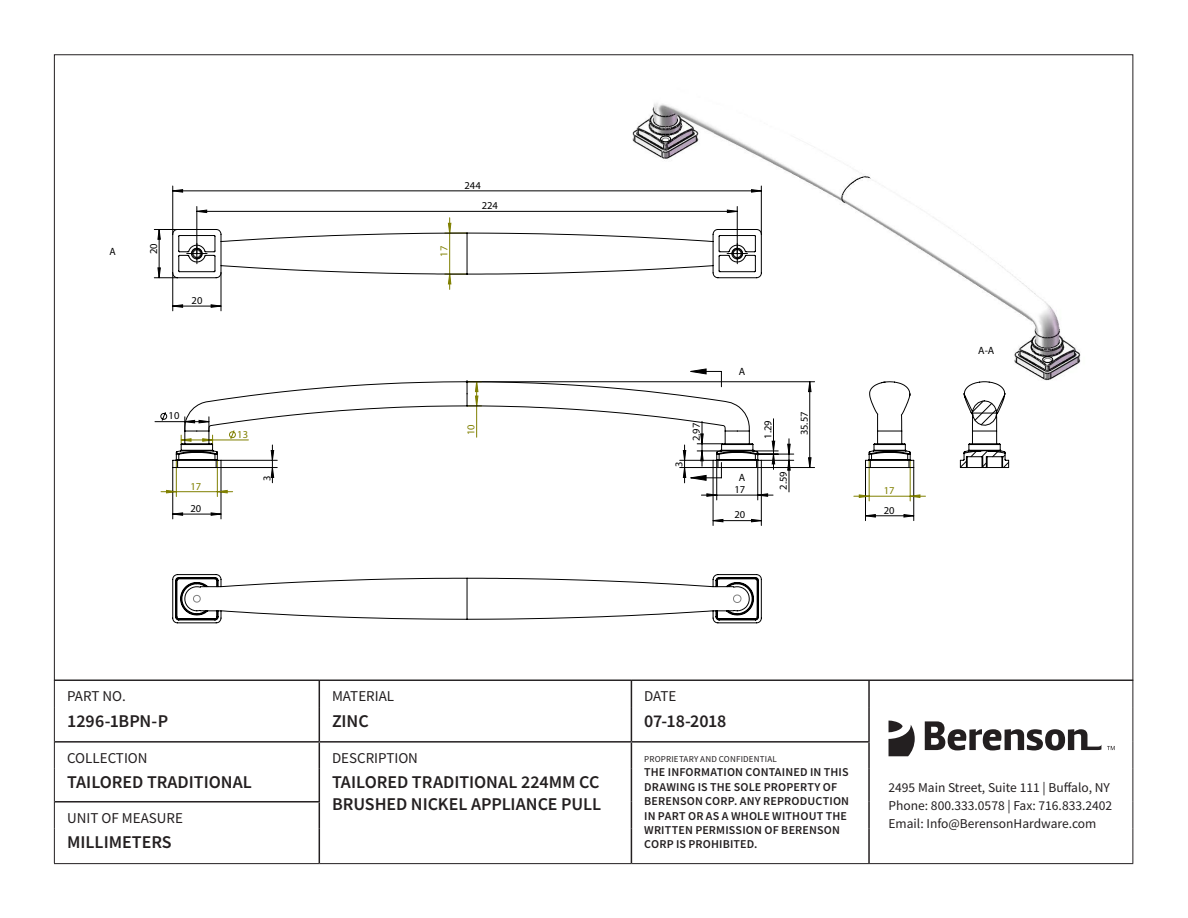
<style>
.page{position:relative;width:1188px;height:918px;background:#fff}
.page>*{position:absolute;margin:0;border:0;box-sizing:border-box;transform-origin:0 0}
.t1{font:600 18px/21.6px "Source Sans Pro";color:#231f20}
.t2{font:15px "Source Sans Pro";color:#231f20}
.t3{font:13.5px "Source Sans Pro";color:#231f20}
.t4{font:600 12px/14.4px "Source Sans Pro";letter-spacing:.015em;color:#231f20}
.t5{font:10.5px "HYSW Long Fang Song";color:#000}
.t6{font:10.5px/19.6px "HYSW Long Fang Song";color:#808000}
.t7{font:9px "Source Sans Pro";letter-spacing:.02em;color:#231f20}
.s1{color:#000}
</style>
<div class="page">
<img style="left:632px;top:103px;width:449px;height:276px">
<svg style="left:220px;top:363px;width:832px;height:163px"></svg>
<svg style="left:632px;top:136px;width:421px;height:227px"></svg>
<hr style="left:761px;top:468px;width:1px;height:57px;background:#000">
<hr style="left:713px;top:468px;width:1px;height:57px;background:#000">
<hr style="left:172px;top:468px;width:1px;height:51px;background:#000">
<hr style="left:221px;top:468px;width:1px;height:51px;background:#000">
<hr style="left:172px;top:186px;width:1px;height:48px;background:#000">
<hr style="left:761px;top:186px;width:1px;height:48px;background:#000">
<hr style="left:865px;top:468px;width:1px;height:53px;background:#000">
<hr style="left:913px;top:468px;width:1px;height:53px;background:#000">
<svg style="left:713px;top:519px;width:49px;height:3px"></svg>
<svg style="left:173px;top:190px;width:741px;height:327px"></svg>
<svg style="left:161px;top:490px;width:764px;height:8px"></svg>
<svg style="left:154px;top:218px;width:658px;height:265px"></svg>
<svg style="left:172px;top:574px;width:590px;height:50px"></svg>
<svg style="left:865px;top:381px;width:49px;height:87px"></svg>
<svg style="left:960px;top:381px;width:49px;height:87px"></svg>
<svg style="left:319px;top:681px;width:1px;height:26px"></svg>
<svg style="left:631px;top:681px;width:1px;height:26px"></svg>
<hr style="left:868px;top:680px;width:2px;height:27px;background:#231f20">
<hr style="left:319px;top:707px;width:1px;height:34px;background:#231f20">
<hr style="left:631px;top:707px;width:1px;height:34px;background:#231f20">
<hr style="left:868px;top:707px;width:2px;height:34px;background:#231f20">
<hr style="left:55px;top:741px;width:264px;height:2px;background:#231f20">
<hr style="left:319px;top:741px;width:312px;height:2px;background:#231f20">
<svg style="left:319px;top:743px;width:1px;height:26px"></svg>
<hr style="left:631px;top:741px;width:239px;height:2px;background:#231f20">
<svg style="left:631px;top:743px;width:1px;height:26px"></svg>
<hr style="left:868px;top:743px;width:2px;height:26px;background:#231f20">
<hr style="left:319px;top:769px;width:1px;height:32px;background:#231f20">
<hr style="left:631px;top:769px;width:1px;height:33px;background:#231f20">
<hr style="left:868px;top:769px;width:2px;height:33px;background:#231f20">
<hr style="left:55px;top:801px;width:265px;height:2px;background:#231f20">
<svg style="left:319px;top:803px;width:1px;height:26px"></svg>
<svg style="left:631px;top:802px;width:1px;height:27px"></svg>
<hr style="left:868px;top:802px;width:2px;height:27px;background:#231f20">
<hr style="left:319px;top:829px;width:1px;height:34px;background:#231f20">
<hr style="left:631px;top:829px;width:1px;height:34px;background:#231f20">
<hr style="left:868px;top:829px;width:2px;height:34px;background:#231f20">
<hr style="left:54px;top:680px;width:265px;height:1px;background:#231f20">
<svg style="left:54px;top:681px;width:1px;height:26px"></svg>
<hr style="left:319px;top:680px;width:312px;height:1px;background:#231f20">
<hr style="left:631px;top:680px;width:238px;height:1px;background:#231f20">
<hr style="left:869px;top:680px;width:264px;height:1px;background:#231f20">
<svg style="left:1132px;top:681px;width:1px;height:26px"></svg>
<hr style="left:1132px;top:707px;width:1px;height:35px;background:#231f20">
<svg style="left:1132px;top:742px;width:1px;height:27px"></svg>
<hr style="left:1132px;top:769px;width:1px;height:33px;background:#231f20">
<svg style="left:1132px;top:802px;width:1px;height:27px"></svg>
<hr style="left:1132px;top:829px;width:1px;height:34px;background:#231f20">
<hr style="left:869px;top:863px;width:264px;height:1px;background:#231f20">
<hr style="left:54px;top:707px;width:1px;height:35px;background:#231f20">
<svg style="left:54px;top:742px;width:1px;height:27px"></svg>
<hr style="left:631px;top:863px;width:238px;height:1px;background:#231f20">
<hr style="left:54px;top:769px;width:1px;height:33px;background:#231f20">
<hr style="left:319px;top:863px;width:312px;height:1px;background:#231f20">
<svg style="left:54px;top:802px;width:1px;height:27px"></svg>
<hr style="left:54px;top:829px;width:1px;height:34px;background:#231f20">
<hr style="left:54px;top:863px;width:265px;height:1px;background:#231f20">
<svg style="left:889px;top:721px;width:26px;height:35px"></svg>
<svg style="left:925px;top:721px;width:176px;height:29px"></svg>
<svg style="left:1107px;top:746px;width:8px;height:4px"></svg>
<p class="t5" style="left:110px;top:245px;width:8px">A</p>
<p class="t5" style="left:147px;top:254px;width:12px;rotate:-90deg">20</p>
<p class="t5" style="left:192px;top:294px;width:12px">20</p>
<p class="t5" style="left:169px;top:409px;width:12px">10</p>
<p class="t6" style="left:190px;top:476px;width:12px">17</p>
<p class="t5" style="left:190px;top:502px;width:12px">20</p>
<p class="t6" style="left:237px;top:424px;width:12px">13</p>
<p class="t5" style="left:260px;top:481px;width:7px;rotate:-90deg">3</p>
<p class="t6" style="left:434px;top:257px;width:12px;rotate:-90deg">17</p>
<p class="t5" style="left:465px;top:179px;width:18px">244</p>
<p class="t5" style="left:482px;top:199px;width:18px">224</p>
<p class="t6" style="left:461px;top:435px;width:12px;rotate:-90deg">10</p>
<p class="t5" style="left:673px;top:467px;width:7px;rotate:-90deg">3</p>
<p class="t5" style="left:690px;top:441px;width:20px;rotate:-90deg">2.97</p>
<p class="t5" style="left:739px;top:365px;width:8px">A</p>
<p class="t5" style="left:739px;top:471px;width:8px">A</p>
<p class="t5" style="left:734px;top:483px;width:12px">17</p>
<p class="t5" style="left:734px;top:508px;width:12px">20</p>
<p class="t5" style="left:761px;top:439px;width:20px;rotate:-90deg">1.29</p>
<p class="t5" style="left:777px;top:490px;width:20px;rotate:-90deg">2.59</p>
<p class="t5" style="left:798px;top:435px;width:25px;rotate:-90deg">35.57</p>
<p class="t6" style="left:884px;top:481px;width:12px">17<br><span class="s1">20</span></p>
<p class="t5" style="left:978px;top:344px;width:18px">A-A</p>
<p class="t2" style="left:67px;top:687px;width:60px">PART NO.</p>
<p class="t2" style="left:332px;top:687px;width:64px">MATERIAL</p>
<p class="t2" style="left:644px;top:687px;width:34px">DATE</p>
<p class="t1" style="left:67px;top:710px;width:103px">1296-1BPN-P</p>
<p class="t1" style="left:332px;top:710px;width:38px">ZINC</p>
<p class="t1" style="left:644px;top:710px;width:84px">07-18-2018</p>
<p class="t2" style="left:67px;top:748px;width:82px">COLLECTION</p>
<p class="t2" style="left:332px;top:748px;width:87px">DESCRIPTION</p>
<p class="t7" style="left:644px;top:753px;width:134px">PROPRIETARY AND CONFIDENTIAL</p>
<p class="t4" style="left:644px;top:765px;width:207px">THE INFORMATION CONTAINED IN THIS<br>DRAWING IS THE SOLE PROPERTY OF<br>BERENSON CORP. ANY REPRODUCTION<br>IN PART OR AS A WHOLE WITHOUT THE<br>WRITTEN PERMISSION OF BERENSON<br>CORP IS PROHIBITED.</p>
<p class="t1" style="left:67px;top:771px;width:186px">TAILORED TRADITIONAL</p>
<p class="t1" style="left:332px;top:771px;width:271px">TAILORED TRADITIONAL 224MM CC<br>BRUSHED NICKEL APPLIANCE PULL</p>
<p class="t2" style="left:67px;top:808px;width:117px">UNIT OF MEASURE</p>
<p class="t1" style="left:67px;top:831px;width:106px">MILLIMETERS</p>
<p class="t3" style="left:889px;top:779px;width:223px">2495 Main Street, Suite 111 | Buffalo, NY</p>
<p class="t3" style="left:889px;top:797px;width:225px">Phone: 800.333.0578 | Fax: 716.833.2402</p>
<p class="t3" style="left:889px;top:815px;width:209px">Email: Info@BerensonHardware.com</p>
</div>
